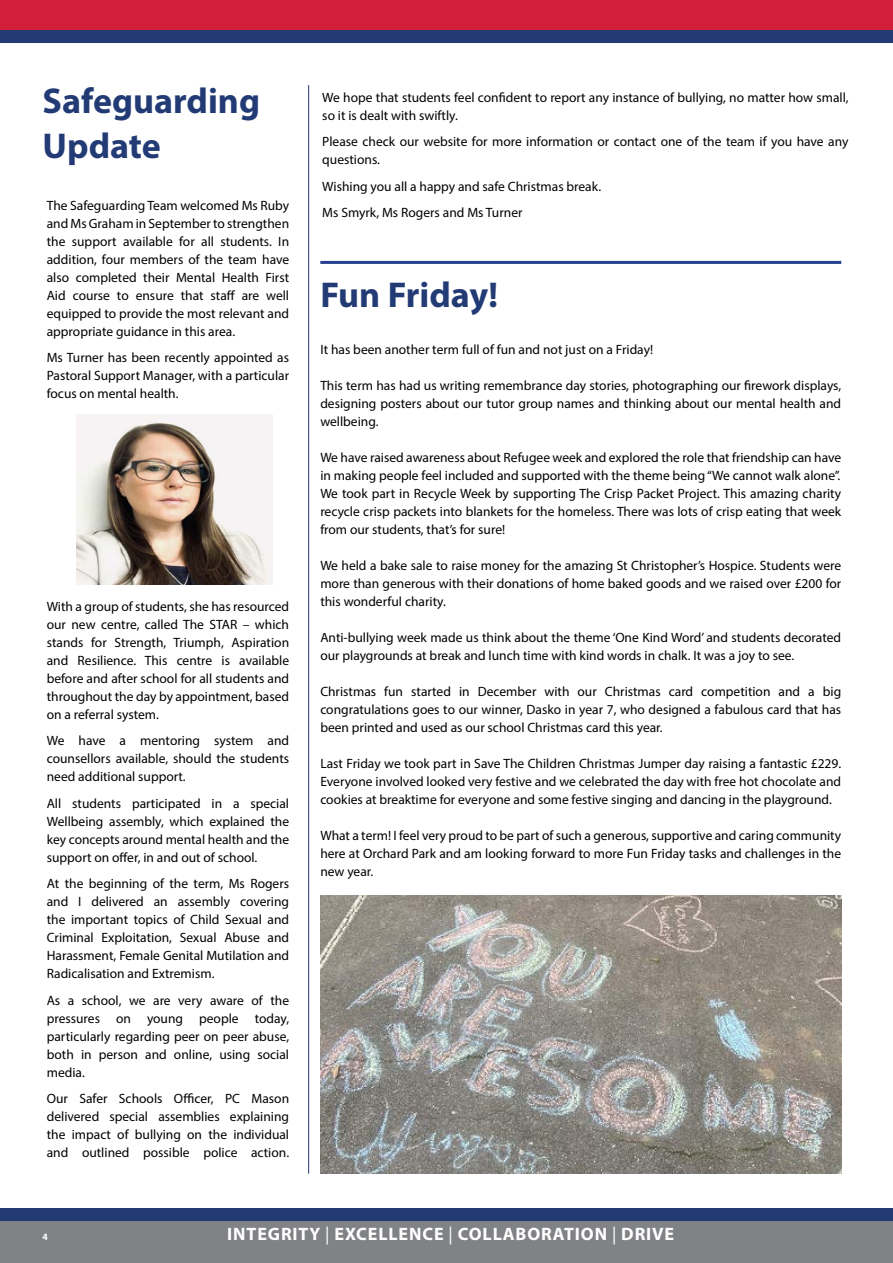
<style>
.page{position:relative;width:893px;height:1263px;background:#fff}
.page>*{position:absolute;margin:0;border:0;box-sizing:border-box;transform-origin:0 0}
.t1{font:700 36px/45px "Myriad Pro";color:#233b75}
.t2{font:700 18px "Myriad Pro";letter-spacing:.05em;color:#fff}
.t3{font:13.5px/18px "Myriad Pro";color:#000;text-align:justify}
.t4{font:700 13.5px "Myriad Arabic";color:#fff}
.s1{font-weight:400}
</style>
<div class="page">
<hr style="left:320px;top:261px;width:521px;height:3px;background:#25408f">
<hr style="left:308px;top:85px;width:1px;height:1089px;background:#233b75">
<div style="left:0;top:0;width:893px;height:30px;background:#d21f39"></div>
<div style="left:0;top:30px;width:893px;height:13px;background:#233b75"></div>
<div style="left:0;top:1214px;width:893px;height:49px;background:#808285"></div>
<div style="left:0;top:1208px;width:893px;height:12px;background:#233b75"></div>
<img style="left:320px;top:896px;width:521px;height:278px">
<img style="left:77px;top:415px;width:196px;height:170px">
<h1 class="t1" style="left:43px;top:77px;width:219px">Safeguarding<br>Update</h1>
<p class="t3" style="left:47px;top:196px;width:244px">The Safeguarding Team welcomed Ms Ruby and Ms Graham in September to strengthen the support available for all students. In addition, four members of the team have also completed their Mental Health First Aid course to ensure that staff are well equipped to provide the most relevant and appropriate guidance in this area.</p>
<p class="t3" style="left:47px;top:349px;width:244px">Ms Turner has been recently appointed as Pastoral Support Manager, with a particular focus on mental health.</p>
<p class="t3" style="left:47px;top:597px;width:244px">With a group of students, she has resourced our new centre, called The STAR – which stands for Strength, Triumph, Aspiration and Resilience. This centre is available before and after school for all students and throughout the day by appointment, based on a referral system.</p>
<p class="t3" style="left:47px;top:731px;width:244px">We have a mentoring system and counsellors available, should the students need additional support.</p>
<p class="t3" style="left:47px;top:794px;width:244px">All students participated in a special Wellbeing assembly, which explained the key concepts around mental health and the support on offer, in and out of school.</p>
<p class="t3" style="left:47px;top:874px;width:244px">At the beginning of the term, Ms Rogers and I delivered an assembly covering the important topics of Child Sexual and Criminal Exploitation, Sexual Abuse and Harassment, Female Genital Mutilation and Radicalisation and Extremism.</p>
<p class="t3" style="left:47px;top:991px;width:244px">As a school, we are very aware of the pressures on young people today, particularly regarding peer on peer abuse, both in person and online, using social media.</p>
<p class="t3" style="left:47px;top:1089px;width:244px">Our Safer Schools Officer, PC Mason delivered special assemblies explaining the impact of bullying on the individual and outlined possible police action.</p>
<p class="t3" style="left:322px;top:88px;width:528px">We hope that students feel confident to report any instance of bullying, no matter how small, so it is dealt with swiftly.</p>
<p class="t3" style="left:322px;top:132px;width:528px">Please check our website for more information or contact one of the team if you have any questions.</p>
<p class="t3" style="left:322px;top:173px;width:280px;line-height:26.5px">Wishing you all a happy and safe Christmas break.<br>Ms Smyrk, Ms Rogers and Ms Turner</p>
<h1 class="t1" style="left:320px;top:271px;width:179px">Fun Friday!</h1>
<p class="t3" style="left:320px;top:340px;width:334px">It has been another term full of fun and not just on a Friday!</p>
<p class="t3" style="left:320px;top:376px;width:522px">This term has had us writing remembrance day stories, photographing our firework displays, designing posters about our tutor group names and thinking about our mental health and wellbeing.</p>
<p class="t3" style="left:320px;top:448px;width:522px">We have raised awareness about Refugee week and explored the role that friendship can have in making people feel included and supported with the theme being “We cannot walk alone”.<br>We took part in Recycle Week by supporting The Crisp Packet Project. This amazing charity recycle crisp packets into blankets for the homeless. There was lots of crisp eating that week from our students, that’s for sure!</p>
<p class="t3" style="left:320px;top:556px;width:522px">We held a bake sale to raise money for the amazing St Christopher’s Hospice. Students were more than generous with their donations of home baked goods and we raised over £200 for this wonderful charity.</p>
<p class="t3" style="left:320px;top:628px;width:522px">Anti-bullying week made us think about the theme ‘One Kind Word’ and students decorated our playgrounds at break and lunch time with kind words in chalk. It was a joy to see.</p>
<p class="t3" style="left:320px;top:682px;width:522px">Christmas fun started in December with our Christmas card competition and a big congratulations goes to our winner, Dasko in year 7, who designed a fabulous card that has been printed and used as our school Christmas card this year.</p>
<p class="t3" style="left:320px;top:754px;width:522px">Last Friday we took part in Save The Children Christmas Jumper day raising a fantastic £229.<br>Everyone involved looked very festive and we celebrated the day with free hot chocolate and cookies at breaktime for everyone and some festive singing and dancing in the playground.</p>
<p class="t3" style="left:320px;top:826px;width:522px">What a term! I feel very proud to be part of such a generous, supportive and caring community here at Orchard Park and am looking forward to more Fun Friday tasks and challenges in the new year.</p>
<p class="t4" style="left:43px;top:1228px;width:7px">4</p>
<h2 class="t2" style="left:227px;top:1222px;width:448px">INTEGRITY <span class="s1">|</span> EXCELLENCE <span class="s1">|</span> COLLABORATION <span class="s1">|</span> DRIVE</h2>
</div>
